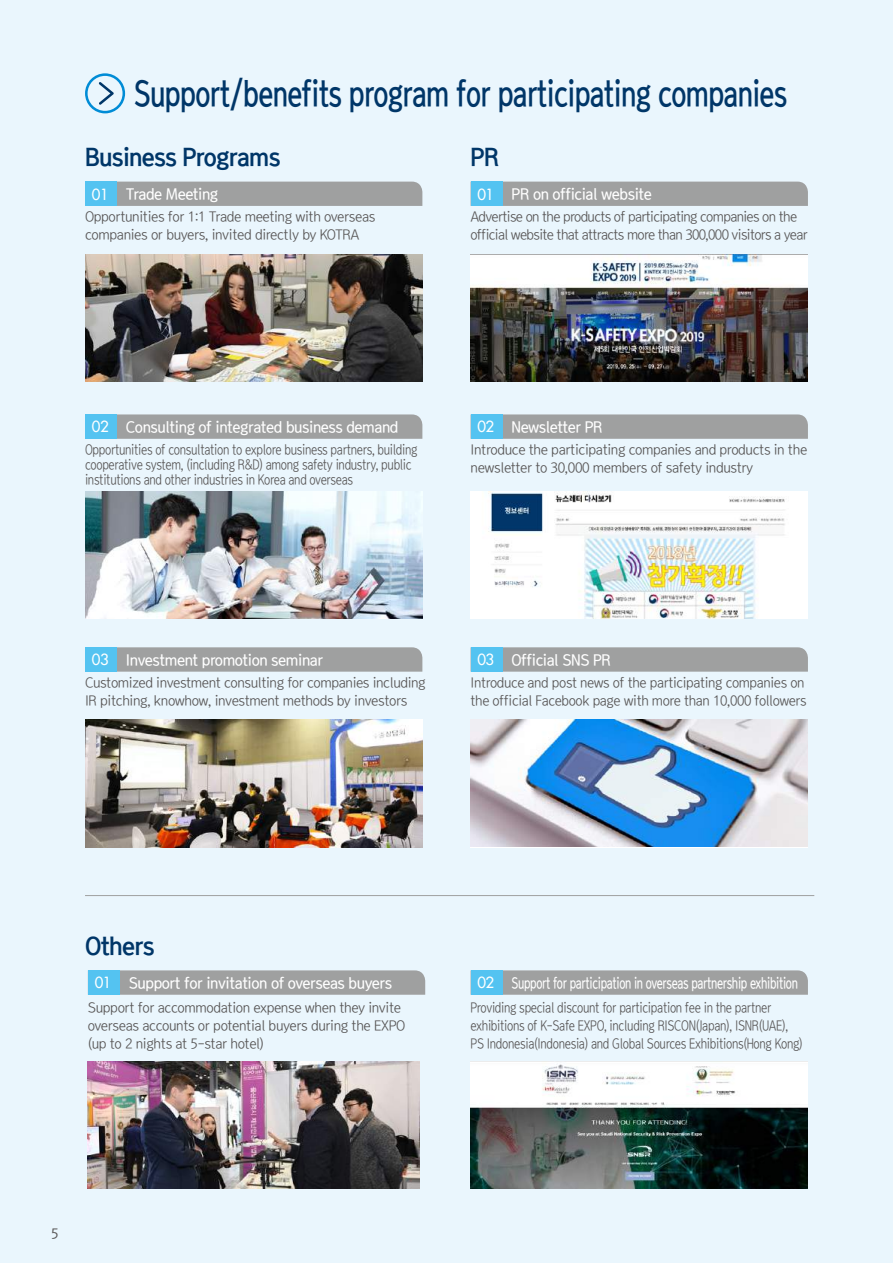
<style>
.page{position:relative;width:893px;height:1263px;background:#eaf6fd}
.page>*{position:absolute;margin:0;border:0;box-sizing:border-box;transform-origin:0 0}
.t1{font:34.5px "Korean GD15 R";letter-spacing:-.025em;color:#003668;scale:.8 1}
.t2{font:24px "Korean GD16 R";letter-spacing:-.03em;color:#003668}
.t3{font:15px "Korean GD14 R";letter-spacing:-.03em;color:#fff}
.t4{font:15px "Korean GD14 R";letter-spacing:-.03em;color:#fff;scale:.75 1}
.t5{font:13.5px/18px "Korean GD12 R";letter-spacing:-.03em;color:#595757}
.t6{font:13.5px/15px "Korean GD12 R";letter-spacing:-.03em;color:#595757;scale:.85 1}
.t7{font:13.5px/18px "Korean GD12 R";letter-spacing:-.05em;color:#595757}
.t8{font:13.5px "Korean GD13 R";color:#595757}
.s1{font-family:"Futura"}
</style>
<div class="page">
<img style="left:471px;top:254px;width:337px;height:128px">
<div style="left:502px;top:182px;width:306px;height:24px;background:#9fa0a0"></div>
<div style="left:471px;top:182px;width:31px;height:24px;background:#54c3f1"></div>
<img style="left:85px;top:254px;width:337px;height:128px">
<div style="left:117px;top:182px;width:305px;height:24px;background:#9fa0a0"></div>
<div style="left:85px;top:182px;width:32px;height:24px;background:#54c3f1"></div>
<img style="left:85px;top:491px;width:337px;height:128px">
<svg style="left:117px;top:414px;width:305px;height:25px;background:#a1a2a2"></svg>
<div style="left:85px;top:414px;width:32px;height:25px;background:#54c3f1"></div>
<img style="left:471px;top:491px;width:337px;height:128px">
<svg style="left:502px;top:414px;width:306px;height:25px;background:#a0a2a3"></svg>
<div style="left:471px;top:414px;width:31px;height:25px;background:#54c3f1"></div>
<img style="left:85px;top:720px;width:337px;height:127px">
<svg style="left:117px;top:647px;width:305px;height:25px;background:#a1a2a2"></svg>
<div style="left:85px;top:647px;width:32px;height:25px;background:#54c3f1"></div>
<img style="left:471px;top:720px;width:337px;height:126px">
<svg style="left:502px;top:647px;width:306px;height:25px;background:#a0a2a3"></svg>
<div style="left:471px;top:647px;width:31px;height:25px;background:#54c3f1"></div>
<svg style="left:85px;top:73px;width:40px;height:40px"></svg>
<img style="left:88px;top:1061px;width:332px;height:128px">
<svg style="left:120px;top:970px;width:305px;height:25px;background:#a1a2a2"></svg>
<div style="left:88px;top:970px;width:32px;height:25px;background:#54c3f1"></div>
<img style="left:471px;top:1061px;width:337px;height:128px">
<svg style="left:502px;top:970px;width:306px;height:25px;background:#a1a2a3"></svg>
<div style="left:471px;top:970px;width:31px;height:25px;background:#54c3f1"></div>
<hr style="left:85px;top:895px;width:729px;height:1px;background:#9fa0a0">
<h1 class="t1" style="left:134px;top:76px;width:818px">Support/benefits program for participating companies</h1>
<h2 class="t2" style="left:85px;top:145px;width:197px">Business Programs</h2>
<h2 class="t2" style="left:471px;top:145px;width:30px">PR</h2>
<p class="t3" style="left:92px;top:186px;width:128px"><span class="s1">01</span> Trade Meeting</p>
<p class="t5" style="left:85px;top:208px;width:292px">Opportunities for 1:1 Trade meeting with overseas companies or buyers, invited directly by KOTRA</p>
<p class="t3" style="left:477px;top:186px;width:176px"><span class="s1">01</span> PR on official website</p>
<p class="t7" style="left:471px;top:208px;width:339px">Advertise on the products of participating companies on the official website that attracts more than 300,000 visitors a year</p>
<p class="t3" style="left:92px;top:419px;width:308px"><span class="s1">02</span> Consulting of integrated business demand</p>
<p class="t6" style="left:85px;top:443px;width:393px">Opportunities of consultation to explore business partners, building cooperative system, (including R&amp;D) among safety industry, public institutions and other industries in Korea and overseas</p>
<p class="t3" style="left:477px;top:419px;width:127px"><span class="s1">02</span> Newsletter PR</p>
<p class="t5" style="left:471px;top:441px;width:338px">Introduce the participating companies and products in the newsletter to 30,000 members of safety industry</p>
<p class="t3" style="left:92px;top:652px;width:233px"><span class="s1">03</span> Investment promotion seminar</p>
<p class="t5" style="left:85px;top:674px;width:342px">Customized investment consulting for companies including<br>IR pitching, knowhow, investment methods by investors</p>
<p class="t3" style="left:477px;top:652px;width:135px"><span class="s1">03</span> Official SNS PR</p>
<p class="t5" style="left:471px;top:674px;width:338px">Introduce and post news of the participating companies on the official Facebook page with more than 10,000 followers</p>
<h2 class="t2" style="left:85px;top:934px;width:71px">Others</h2>
<p class="t3" style="left:95px;top:975px;width:299px"><span class="s1">01</span> Support for invitation of overseas buyers</p>
<p class="t5" style="left:88px;top:999px;width:319px">Support for accommodation expense when they invite overseas accounts or potential buyers during the EXPO (up to 2 nights at 5-star hotel)</p>
<p class="t4" style="left:477px;top:975px;width:429px"><span class="s1">02</span> Support for participation in overseas partnership exhibition</p>
<p class="t6" style="left:471px;top:999px;width:392px;line-height:18px">Providing special discount for participation fee in the partner exhibitions of K-Safe EXPO, including RISCON(Japan), ISNR(UAE),<br>PS Indonesia(Indonesia) and Global Sources Exhibitions(Hong Kong)</p>
<p class="t8" style="left:51px;top:1227px;width:9px">5</p>
</div>
